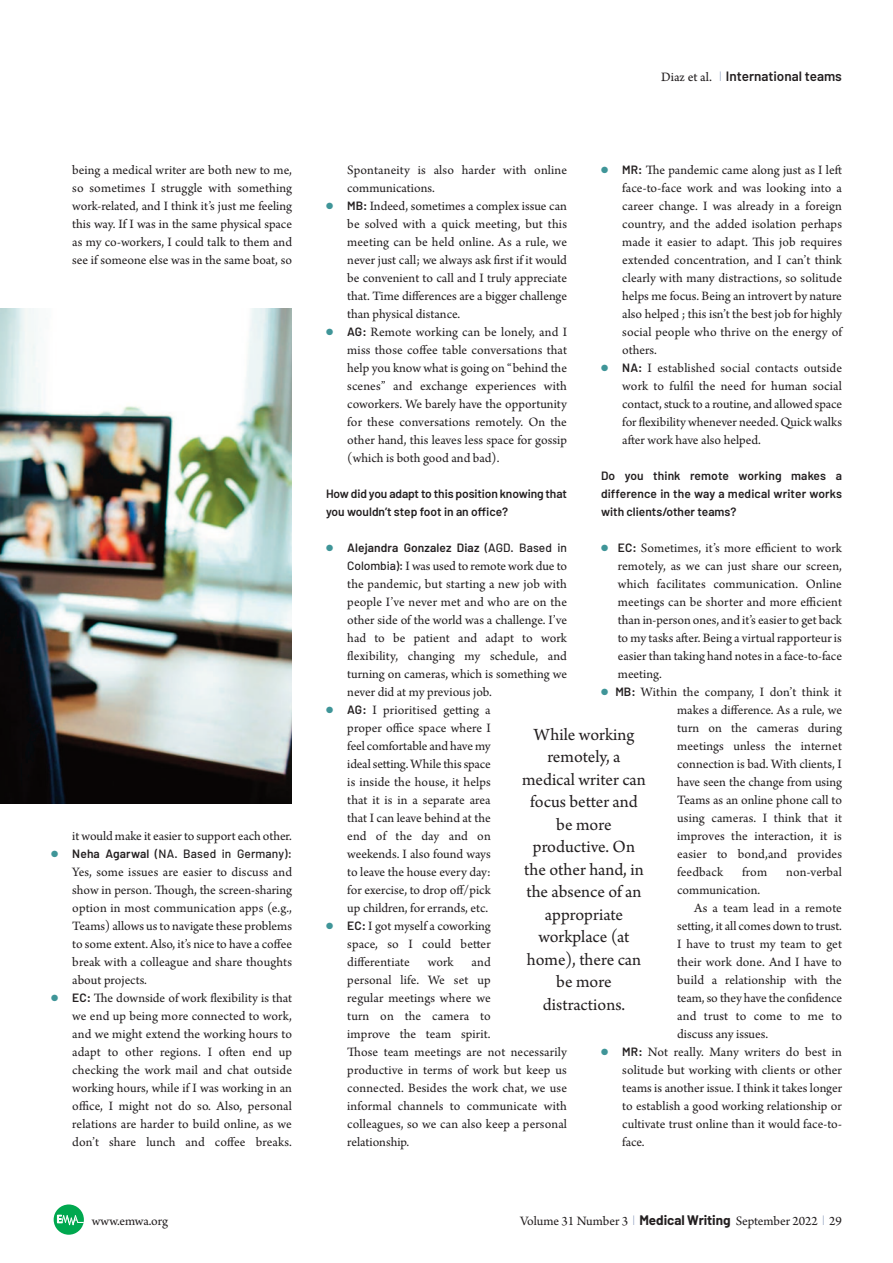
<style>
.page{position:relative;width:893px;height:1263px;background:#fff}
.page>*{position:absolute;margin:0;border:0;box-sizing:border-box;transform-origin:0 0}
.t1{font:18px/22.5px "Arno Pro";color:#231f20;text-align:center}
.t2{font:13.5px/18px "Arno Pro";color:#231f20;text-align:justify}
.t3{font:600 13.5px "Barlow";color:#231f20}
.t4{font:600 12px/18px "Barlow";color:#231f20}
.t5{font:500 12px "Barlow";letter-spacing:.01em;color:#231f20}
.s1{color:#3f9598}
.s2{font-weight:600}
.s3{font-family:"Barlow";font-weight:600;font-size:12px}
.s4{font-family:"Arno Pro Sm Text";font-weight:400}
.s5{font-family:"Proforma";font-weight:200;color:#7589b1}
.s6{font-weight:500}
.s7{font-family:"Barlow";font-weight:500;font-size:12px}
.s8{font-family:"Barlow";font-weight:700}
</style>
<div class="page">
<svg style="left:54px;top:1204px;width:30px;height:31px"></svg>
<img style="left:0;top:309px;width:292px;height:495px">
<p class="t2" style="left:72px;top:162px;width:221px">being a medical writer are both new to me, so sometimes I struggle with something work-related, and I think it’s just me feeling this way. If I was in the same physical space as my co-workers, I could talk to them and see if someone else was in the same boat, so</p>
<p class="t2" style="left:72px;top:828px;width:221px">it would make it easier to support each other.</p>
<p class="t5" style="left:51px;top:846px;width:242px"><span class="s1">●</span> <span class="s2">Neha Agarwal</span> (NA. Based in Germany):</p>
<p class="t2" style="left:72px;top:864px;width:221px">Yes, some issues are easier to discuss and show in person. Though, the screen-sharing option in most communication apps (e.g., Teams) allows us to navigate these problems to some extent. Also, it’s nice to have a coffee break with a colleague and share thoughts about projects.</p>
<p class="t2" style="left:72px;top:990px;width:221px;text-indent:-21px"><span class="s1">●</span> <span class="s3">EC:</span> The downside of work flexibility is that we end up being more connected to work, and we might extend the working hours to adapt to other regions. I often end up checking the work mail and chat outside working hours, while if I was working in an office, I might not do so. Also, personal relations are harder to build online, as we don’t share lunch and coffee breaks.</p>
<p class="t3" style="left:661px;top:67px;width:182px"><span class="s4">Diaz et al.</span> <span class="s5">|</span> International teams</p>
<p class="t2" style="left:622px;top:162px;width:221px;text-indent:-21px"><span class="s1">●</span> <span class="s3">MR:</span> The pandemic came along just as I left face-to-face work and was looking into a career change. I was already in a foreign country, and the added isolation perhaps made it easier to adapt. This job requires extended concentration, and I can’t think clearly with many distractions, so solitude helps me focus. Being an introvert by nature also helped ; this isn’t the best job for highly social people who thrive on the energy of others.</p>
<p class="t2" style="left:622px;top:360px;width:221px;text-indent:-21px"><span class="s1">●</span> <span class="s3">NA:</span> I established social contacts outside work to fulfil the need for human social contact, stuck to a routine, and allowed space for flexibility whenever needed. Quick walks after work have also helped.</p>
<p class="t4" style="left:601px;top:466px;width:242px;text-align:justify">Do you think remote working makes a difference in the way a medical writer works with clients/other teams?</p>
<p class="t2" style="left:618px;top:540px;width:226px;text-indent:-17px"><span class="s1">●</span> <span class="s3">EC:</span> Sometimes, it’s more efficient to work remotely, as we can just share our screen, which facilitates communi cation. Online meetings can be shorter and more efficient than in-person ones, and it’s easier to get back to my tasks after. Being a virtual rapp orteur is easier than taking hand notes in a face-to-face meeting.</p>
<p class="t2" style="left:677px;top:684px;width:166px;text-indent:-76px"><span class="s1">●</span> <span class="s3">MB:</span> Within the company, I don’t think it makes a difference. As a rule, we turn on the cameras during meetings unless the internet connection is bad. With clients, I have seen the change from using Teams as an online phone call to using cameras. I think that it improves the interaction, it is easier to bond,and provides feedback</p>
<p class="t2" style="left:347px;top:162px;width:221px">Spontaneity is also harder with online communications.</p>
<p class="t2" style="left:347px;top:198px;width:221px;text-indent:-21px"><span class="s1">●</span> <span class="s3">MB:</span> Indeed, sometimes a complex issue can be solved with a quick meeting, but this meeting can be held online. As a rule, we never just call; we always ask first if it would be convenient to call and I truly appreciate that. Time differences are a bigger challenge than physical distance.</p>
<p class="t2" style="left:347px;top:324px;width:221px;text-indent:-21px"><span class="s1">●</span> <span class="s3">AG:</span> Remote working can be lonely, and I miss those coffee table conversations that help you know what is going on “behind the scenes” and exchange experiences with coworkers. We barely have the opportunity for these conversations remotely. On the other hand, this leaves less space for gossip (which is both good and bad).</p>
<p class="t4" style="left:326px;top:484px;width:242px">How did you adapt to this position knowing that you wouldn’t step foot in an office?</p>
<p class="t4" style="left:326px;top:538px;width:242px"><span class="s1">●</span> Alejandra Gonzalez Diaz <span class="s6">(AGD. Based in</span></p>
<p class="t2" style="left:347px;top:558px;width:221px"><span class="s7">Colombia):</span> I was used to remote work due to the pandemic, but starting a new job with people I’ve never met and who are on the other side of the world was a challenge. I’ve had to be patient and adapt to work flexibility, changing my schedule, and turning on cameras, which is something we never did at my previous job.</p>
<p class="t2" style="left:347px;top:702px;width:145px;text-indent:-21px"><span class="s1">●</span> <span class="s3">AG:</span> I prioritised getting a proper office space where I feel comfortable and have my ideal setting. While this space is inside the house, it helps that it is in a separate area that I can leave behind at the end of the day and on weekends. I also found ways to leave the house every day: for exercise, to drop off/pick up children, for errands, etc.</p>
<p class="t2" style="left:347px;top:918px;width:145px;text-indent:-21px"><span class="s1">●</span> <span class="s3">EC:</span> I got myself a coworking space, so I could better differentiate</p>
<p class="t1" style="left:522px;top:725px;width:125px">While working remotely, a medical writer can focus better and be more productive. On the other hand, in the absence of an appropriate workplace (at home), there can be more distractions.</p>
<p class="t2" style="left:742px;top:864px;width:27px">from</p>
<p class="t2" style="left:786px;top:864px;width:57px">non-verbal</p>
<p class="t2" style="left:677px;top:882px;width:84px">communication.</p>
<p class="t2" style="left:677px;top:900px;width:166px;text-indent:17px">As a team lead in a remote setting, it all comes down to trust.<br>I have to trust my team to get their work done. And I have to build a relationship with the team, so they have the confidence and trust to come to me to discuss any issues.</p>
<p class="t2" style="left:622px;top:1044px;width:221px;text-indent:-21px"><span class="s1">●</span> <span class="s3">MR:</span> Not really. Many writers do best in solitude but working with clients or other teams is another issue. I think it takes longer to establish a good working relationship or cultivate trust online than it would face-to&shy;face.</p>
<p class="t2" style="left:347px;top:954px;width:221px;text-align:left;text-indent:124px">and<br>personal life. We set up<br>regular meetings where we<br>turn on the camera to<br>improve the team spirit.<br>Those team meetings are not necessarily productive in terms of work but keep us connected. Besides the work chat, we use informal channels to communicate with colleagues, so we can also keep a personal relationship.</p>
<p class="t2" style="left:428px;top:954px;width:27px">work</p>
<p class="t2" style="left:92px;top:1213px;width:78px">www.emwa.org</p>
<p class="t2" style="left:520px;top:1213px;width:323px">Volume 31 Number 3 <span class="s5">|</span> <span class="s8">Medical Writing</span> September 2022 <span class="s5">|</span> 29</p>
</div>
